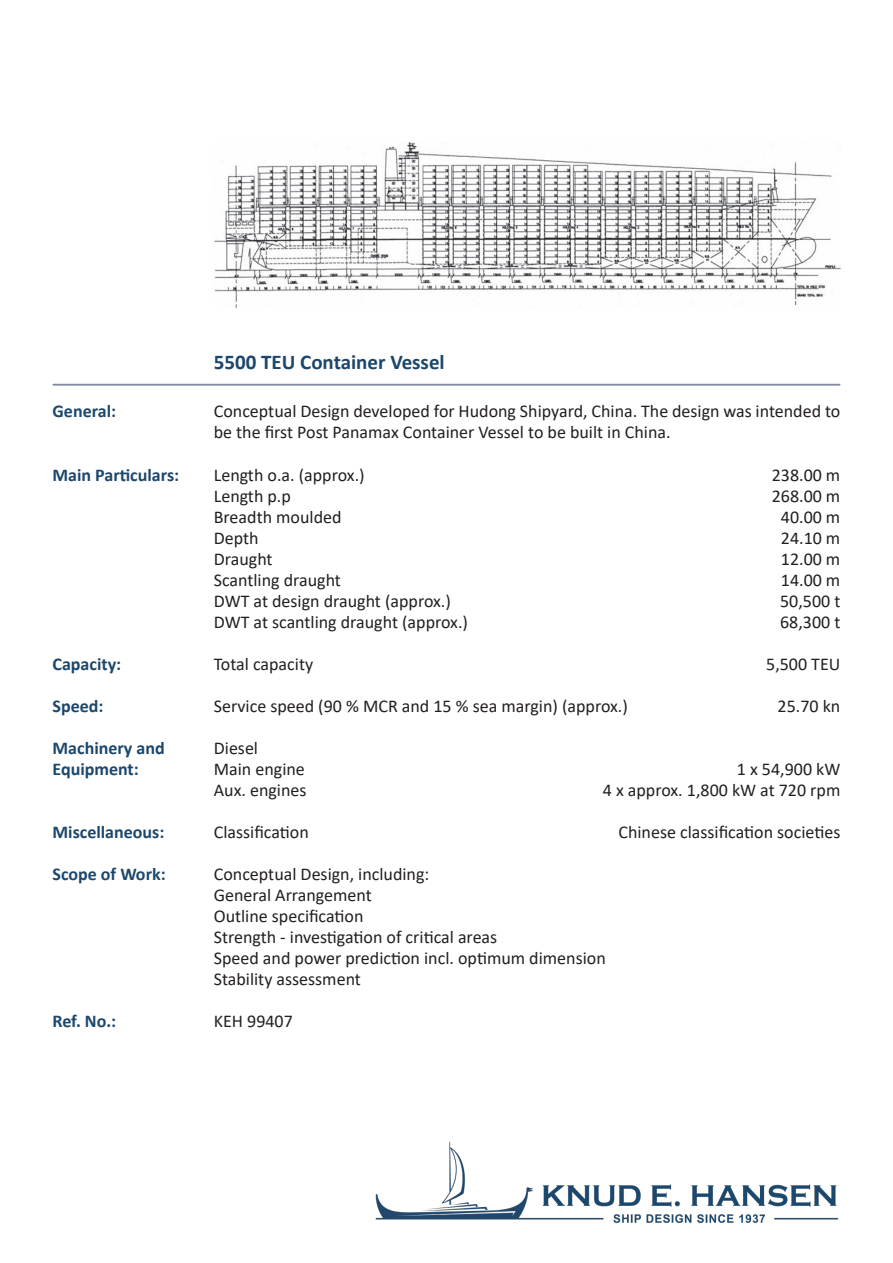
<style>
.page{position:relative;width:893px;height:1263px;background:#fff}
.page>*{position:absolute;margin:0;border:0;box-sizing:border-box;transform-origin:0 0}
.t1{font:700 21px "Calibri";color:#1c476c}
.t2{font:18px/21px "Calibri";color:#231f20}
.t3{font:700 18px/21px "Calibri";color:#1c476c}
</style>
<div class="page">
<hr style="left:53px;top:384px;width:787px;height:2px;background:#838ba4">
<img style="left:375px;top:1141px;width:464px;height:82px">
<img style="left:214px;top:142px;width:626px;height:167px">
<p class="t3" style="left:53px;top:401px;width:65px">General:</p>
<p class="t3" style="left:53px;top:464px;width:128px">Main Particulars:</p>
<p class="t3" style="left:53px;top:653px;width:70px">Capacity:</p>
<p class="t3" style="left:53px;top:695px;width:52px">Speed:</p>
<p class="t3" style="left:53px;top:737px;width:114px">Machinery and<br>Equipment:</p>
<p class="t3" style="left:53px;top:821px;width:113px">Miscellaneous:</p>
<p class="t3" style="left:53px;top:863px;width:115px">Scope of Work:</p>
<p class="t3" style="left:53px;top:1010px;width:65px">Ref. No.:</p>
<p class="t1" style="left:214px;top:347px;width:232px">5500 TEU Container Vessel</p>
<p class="t2" style="left:214px;top:401px;width:628px">Conceptual Design developed for Hudong Shipyard, China. The design was intended to be the first Post Panamax Container Vessel to be built in China.</p>
<p class="t2" style="left:214px;top:464px;width:152px">Length o.a. (approx.)</p>
<p class="t2" style="left:772px;top:464px;width:70px">238.00 m</p>
<p class="t2" style="left:214px;top:485px;width:79px">Length p.p</p>
<p class="t2" style="left:772px;top:485px;width:70px">268.00 m</p>
<p class="t2" style="left:214px;top:506px;width:129px">Breadth moulded</p>
<p class="t2" style="left:781px;top:506px;width:61px">40.00 m</p>
<p class="t2" style="left:214px;top:527px;width:46px">Depth</p>
<p class="t2" style="left:781px;top:527px;width:61px">24.10 m</p>
<p class="t2" style="left:214px;top:548px;width:60px">Draught</p>
<p class="t2" style="left:781px;top:548px;width:61px">12.00 m</p>
<p class="t2" style="left:214px;top:569px;width:129px">Scantling draught</p>
<p class="t2" style="left:781px;top:569px;width:61px">14.00 m</p>
<p class="t2" style="left:214px;top:590px;width:239px">DWT at design draught (approx.)</p>
<p class="t2" style="left:780px;top:590px;width:62px">50,500 t</p>
<p class="t2" style="left:214px;top:611px;width:256px">DWT at scantling draught (approx.)</p>
<p class="t2" style="left:780px;top:611px;width:62px">68,300 t</p>
<p class="t2" style="left:214px;top:653px;width:101px">Total capacity</p>
<p class="t2" style="left:766px;top:653px;width:76px">5,500 TEU</p>
<p class="t2" style="left:214px;top:695px;width:416px">Service speed (90 % MCR and 15 % sea margin) (approx.)</p>
<p class="t2" style="left:778px;top:695px;width:64px">25.70 kn</p>
<p class="t2" style="left:214px;top:737px;width:46px">Diesel</p>
<p class="t2" style="left:214px;top:758px;width:93px">Main engine</p>
<p class="t2" style="left:737px;top:758px;width:105px">1 x 54,900 kW</p>
<p class="t2" style="left:214px;top:779px;width:94px">Aux. engines</p>
<p class="t2" style="left:603px;top:779px;width:239px">4 x approx. 1,800 kW at 720 rpm</p>
<p class="t2" style="left:214px;top:821px;width:96px">Classification</p>
<p class="t2" style="left:618px;top:821px;width:223px">Chinese classification societies</p>
<p class="t2" style="left:214px;top:863px;width:217px">Conceptual Design, including:</p>
<p class="t2" style="left:214px;top:884px;width:160px">General Arrangement</p>
<p class="t2" style="left:214px;top:905px;width:151px">Outline specification</p>
<p class="t2" style="left:214px;top:926px;width:285px">Strength - investigation of critical areas</p>
<p class="t2" style="left:214px;top:947px;width:393px">Speed and power prediction incl. optimum dimension</p>
<p class="t2" style="left:214px;top:968px;width:149px">Stability assessment</p>
<p class="t2" style="left:214px;top:1010px;width:81px">KEH 99407</p>
</div>
